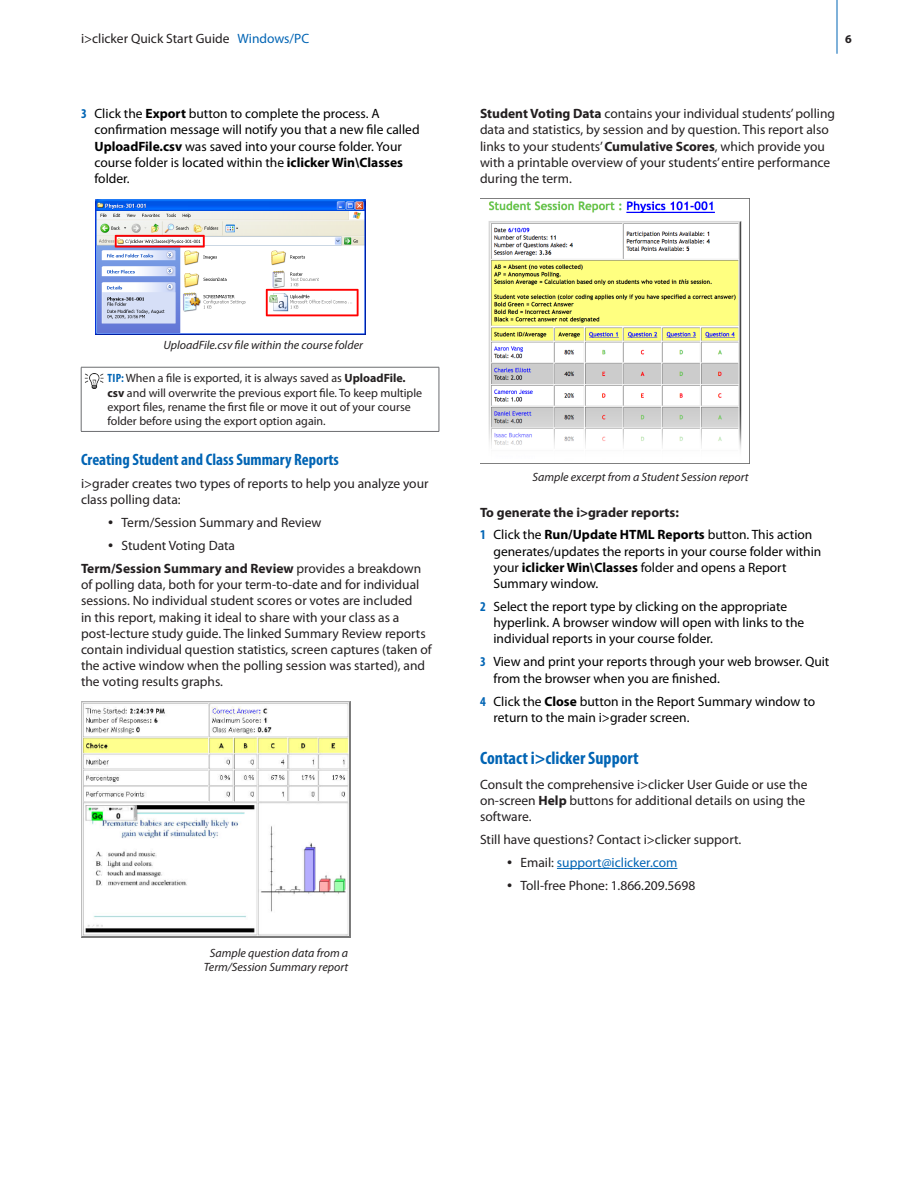
<style>
.page{position:relative;width:918px;height:1188px;background:#fff}
.page>*{position:absolute;margin:0;border:0;box-sizing:border-box;transform-origin:0 0}
.Guide_Head{font:700 condensed 18px "Myriad Pro";color:#0064b4}
.Body{font:700 condensed 16.5px "Myriad Pro";color:#0064b4}
.Body-2{font:13.5px/16.2px "Myriad Pro";color:#231f20}
.Number_Step{font:13.5px/16.2px "Myriad Pro";color:#000}
.Bullet{font:13.5px "Myriad Pro";color:#231f20}
.Numbered_Step_Head{font:700 13.5px "Myriad Pro";color:#231f20}
.Bullet-2{font:13.5px "Myriad Pro";color:#0064b4}
.Callout_Box{font:12px/14.4px "Myriad Pro";color:#231f20}
.t1{font:italic 12px/14.4px "Myriad Pro";color:#231f20;text-align:center}
.t2{font:700 12px "Myriad Pro";color:#231f20}
.s1{color:#0064b4}
.s2{font-weight:700;font-stretch:condensed;color:#0064b4}
.s3{font-weight:700}
.s4{font-size:18px}
.s5{font-size:18px;color:#231f20}
.s6{color:#231f20}
</style>
<div class="page">
<hr style="left:837px;top:0;width:1px;height:54px;background:#0064b4">
<hr style="left:81px;top:367px;width:358px;height:1px;background:#6c6d70">
<hr style="left:81px;top:367px;width:1px;height:64px;background:#6c6d70">
<hr style="left:439px;top:367px;width:1px;height:64px;background:#6c6d70">
<hr style="left:81px;top:431px;width:358px;height:1px;background:#6c6d70">
<img style="left:81px;top:702px;width:270px;height:236px">
<img style="left:96px;top:199px;width:270px;height:135px">
<img style="left:84px;top:373px;width:20px;height:16px">
<hr style="left:557px;top:868px;width:120px;height:1px;background:#0064b4">
<img style="left:480px;top:198px;width:270px;height:266px">
<p class="Body-2" style="left:81px;top:30px;width:230px">i&gt;clicker Quick Start Guide <span class="s1">Windows/PC</span></p>
<p class="t2" style="left:845px;top:31px;width:8px">6</p>
<p class="Number_Step" style="left:94px;top:105px;width:327px;text-indent:-14px"><span class="s2">3</span> Click the <span class="s3">Export</span> button to complete the process. A confirmation message will notify you that a new file called <span class="s3">UploadFile.csv</span> was saved into your course folder. Your course folder is located within the <span class="s3">iclicker Win\Classes </span>folder.</p>
<p class="Body-2" style="left:480px;top:105px;width:357px"><span class="s3">Student Voting Data</span> contains your individual students’ polling data and statistics, by session and by question. This report also links to your students’ <span class="s3">Cumulative Scores</span>, which provide you with a printable overview of your students’ entire performance during the term.</p>
<p class="t1" style="left:163px;top:338px;width:201px">UploadFile.csv file within the course folder</p>
<p class="Callout_Box" style="left:107px;top:371px;width:316px"><span class="s2">TIP:</span> When a file is exported, it is always saved as <span class="s3">UploadFile. csv</span> and will overwrite the previous export file. To keep multiple export files, rename the first file or move it out of your course folder before using the export option again.</p>
<p class="Body" style="left:81px;top:449px;width:259px">Creating Student and Class Summary Reports</p>
<p class="Body-2" style="left:81px;top:475px;width:349px">i&gt;grader creates two types of reports to help you analyze your class polling data:</p>
<p class="Bullet" style="left:108px;top:514px;width:215px"><span class="s4">•</span> Term/Session Summary and Review</p>
<p class="Bullet" style="left:108px;top:537px;width:129px"><span class="s4">•</span> Student Voting Data</p>
<p class="Body-2" style="left:81px;top:560px;width:352px"><span class="s3">Term/Session Summary and Review</span> provides a breakdown of polling data, both for your term-to-date and for individual sessions. No individual student scores or votes are included<br>in this report, making it ideal to share with your class as a post-lecture study guide. The linked Summary Review reports contain individual question statistics, screen captures (taken of the active window when the polling session was started), and the voting results graphs.</p>
<p class="t1" style="left:204px;top:945px;width:146px">Sample question data from a<br>Term/Session Summary report</p>
<p class="t1" style="left:532px;top:470px;width:218px">Sample excerpt from a Student Session report</p>
<p class="Numbered_Step_Head" style="left:480px;top:503px;width:200px">To generate the i&gt;grader reports:</p>
<p class="Number_Step" style="left:494px;top:527px;width:329px;text-indent:-14px"><span class="s2">1</span> Click the <span class="s3">Run/Update HTML Reports</span> button. This action generates/updates the reports in your course folder within your <span class="s3">iclicker Win\Classes</span> folder and opens a Report Summary window.</p>
<p class="Number_Step" style="left:494px;top:598px;width:312px;text-indent:-14px"><span class="s2">2</span> Select the report type by clicking on the appropriate hyperlink. A browser window will open with links to the individual reports in your course folder.</p>
<p class="Number_Step" style="left:494px;top:654px;width:337px;text-indent:-14px"><span class="s2">3</span> View and print your reports through your web browser. Quit from the browser when you are finished.</p>
<p class="Number_Step" style="left:494px;top:693px;width:323px;text-indent:-14px"><span class="s2">4</span> Click the <span class="s3">Close</span> button in the Report Summary window to return to the main i&gt;grader screen.</p>
<p class="Guide_Head" style="left:480px;top:746px;width:160px">Contact i&gt;clicker Support</p>
<p class="Body-2" style="left:480px;top:776px;width:329px">Consult the comprehensive i&gt;clicker User Guide or use the on-screen <span class="s3">Help</span> buttons for additional details on using the software.</p>
<p class="Body-2" style="left:480px;top:831px;width:263px">Still have questions? Contact i&gt;clicker support.</p>
<p class="Bullet-2" style="left:507px;top:854px;width:172px"><span class="s5">•</span> <span class="s6">Email:</span> support@iclicker.com</p>
<p class="Bullet" style="left:507px;top:877px;width:190px"><span class="s4">•</span> Toll-free Phone: 1.866.209.5698</p>
</div>
